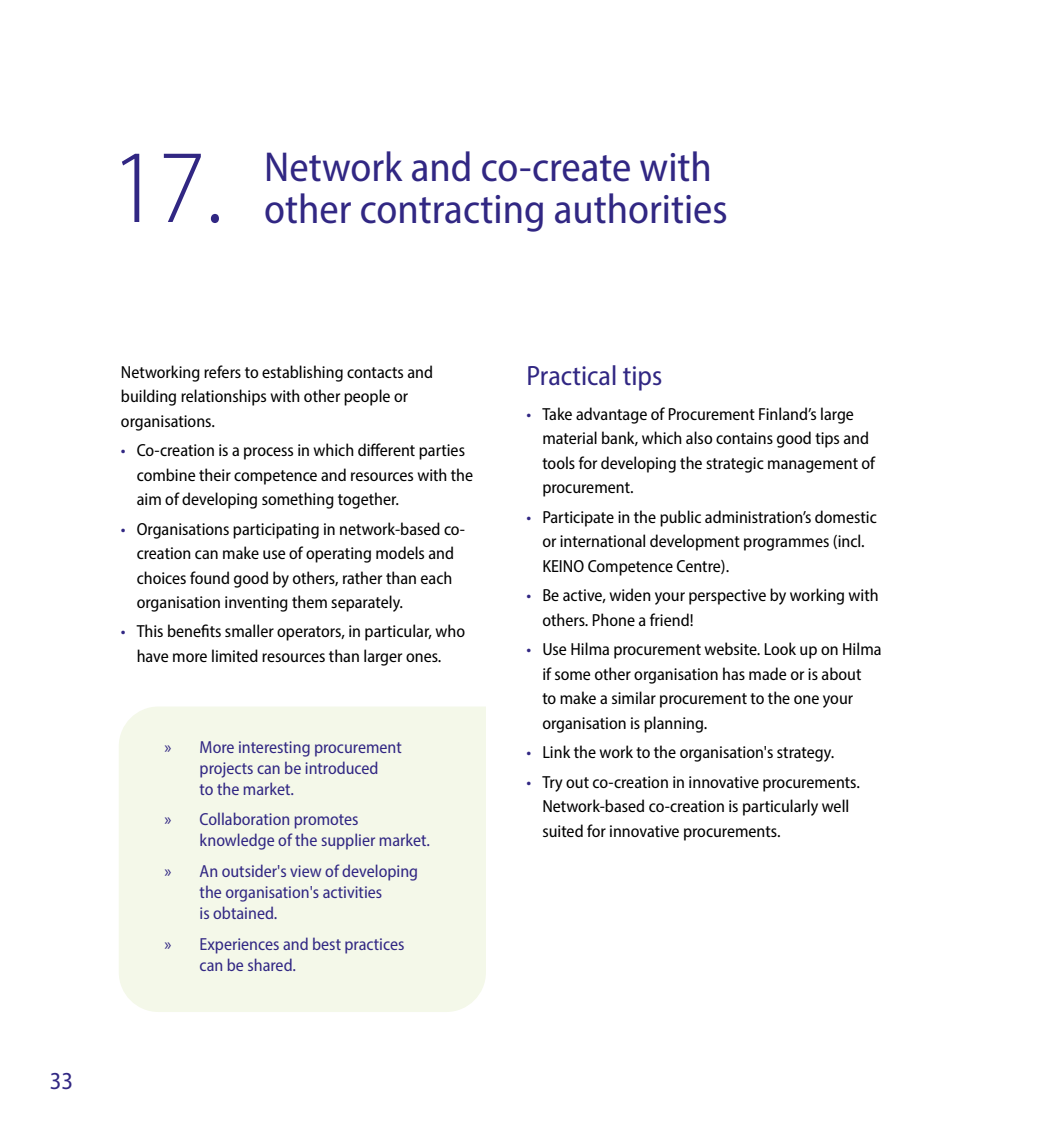
<style>
.page{position:relative;width:1042px;height:1141px;background:#fff}
.page>*{position:absolute;margin:0;border:0;box-sizing:border-box;transform-origin:0 0}
.h3_22lista{font:300 semi-condensed 105px "Myriad Pro";color:#312783}
.h3_22lista-2{font:semi-condensed 42px "Myriad Pro";color:#312783}
.väliotsikko{font:semi-condensed 28px "Myriad Pro";color:#312783}
.t1{font:semi-condensed 24.5px "Myriad Pro";color:#312783}
.leipis{font:semi-condensed 17.5px/24.5px "Myriad Pro";color:#000}
.t2{font:semi-condensed 17.5px/21px "Myriad Pro";color:#312783}
.s1{color:#312783}
</style>
<div class="page">
<div style="left:119px;top:706px;width:367px;height:306px;background:#f4f8e9"></div>
<h3 class="h3_22lista" style="left:111px;top:124px;width:114px">17.</h3>
<h3 class="h3_22lista-2" style="left:264px;top:141px;width:449px">Network and co-create with</h3>
<h3 class="h3_22lista-2" style="left:264px;top:183px;width:465px">other contracting authorities</h3>
<h3 class="t1" style="left:50px;top:1065px;width:25px">33</h3>
<p class="leipis" style="left:121px;top:359px;width:314px">Networking refers to establishing contacts and building relationships with other people or organisations.</p>
<p class="leipis" style="left:137px;top:438px;width:338px;text-indent:-16px"><span class="s1">•</span> Co-creation is a process in which different parties combine their competence and resources with the aim of developing something together.</p>
<p class="leipis" style="left:137px;top:516px;width:330px;text-indent:-16px"><span class="s1">•</span> Organisations participating in network-based co&shy;creation can make use of operating models and choices found good by others, rather than each organisation inventing them separately.</p>
<p class="leipis" style="left:121px;top:619px;width:346px;text-align:center"><span class="s1">•</span> This benefits smaller operators, in particular, who have more limited resources than larger ones.</p>
<p class="t2" style="left:200px;top:736px;width:204px;text-indent:-35px">» More interesting procurement projects can be introduced<br>to the market.</p>
<p class="t2" style="left:200px;top:809px;width:232px;text-indent:-35px">» Collaboration promotes knowledge of the supplier market.</p>
<p class="t2" style="left:200px;top:861px;width:220px;text-indent:-35px">» An outsider's view of developing the organisation's activities<br>is obtained.</p>
<p class="t2" style="left:200px;top:934px;width:206px;text-indent:-35px">» Experiences and best practices can be shared.</p>
<p class="väliotsikko" style="left:526px;top:359px;width:137px">Practical tips</p>
<p class="leipis" style="left:542px;top:402px;width:334px;text-indent:-16px"><span class="s1">•</span> Take advantage of Procurement Finland’s large material bank, which also contains good tips and tools for developing the strategic management of procurement.</p>
<p class="leipis" style="left:542px;top:504px;width:336px;text-indent:-16px"><span class="s1">•</span> Participate in the public administration’s domestic or international development programmes (incl.<br>KEINO Competence Centre).</p>
<p class="leipis" style="left:542px;top:583px;width:338px;text-indent:-16px"><span class="s1">•</span> Be active, widen your perspective by working with others. Phone a friend!</p>
<p class="leipis" style="left:542px;top:637px;width:341px;text-indent:-16px"><span class="s1">•</span> Use Hilma procurement website. Look up on Hilma if some other organisation has made or is about<br>to make a similar procurement to the one your organisation is planning.</p>
<p class="leipis" style="left:526px;top:740px;width:309px"><span class="s1">•</span> Link the work to the organisation's strategy.</p>
<p class="leipis" style="left:542px;top:769px;width:319px;text-indent:-16px"><span class="s1">•</span> Try out co-creation in innovative procurements.<br>Network-based co-creation is particularly well suited for innovative procurements.</p>
</div>
